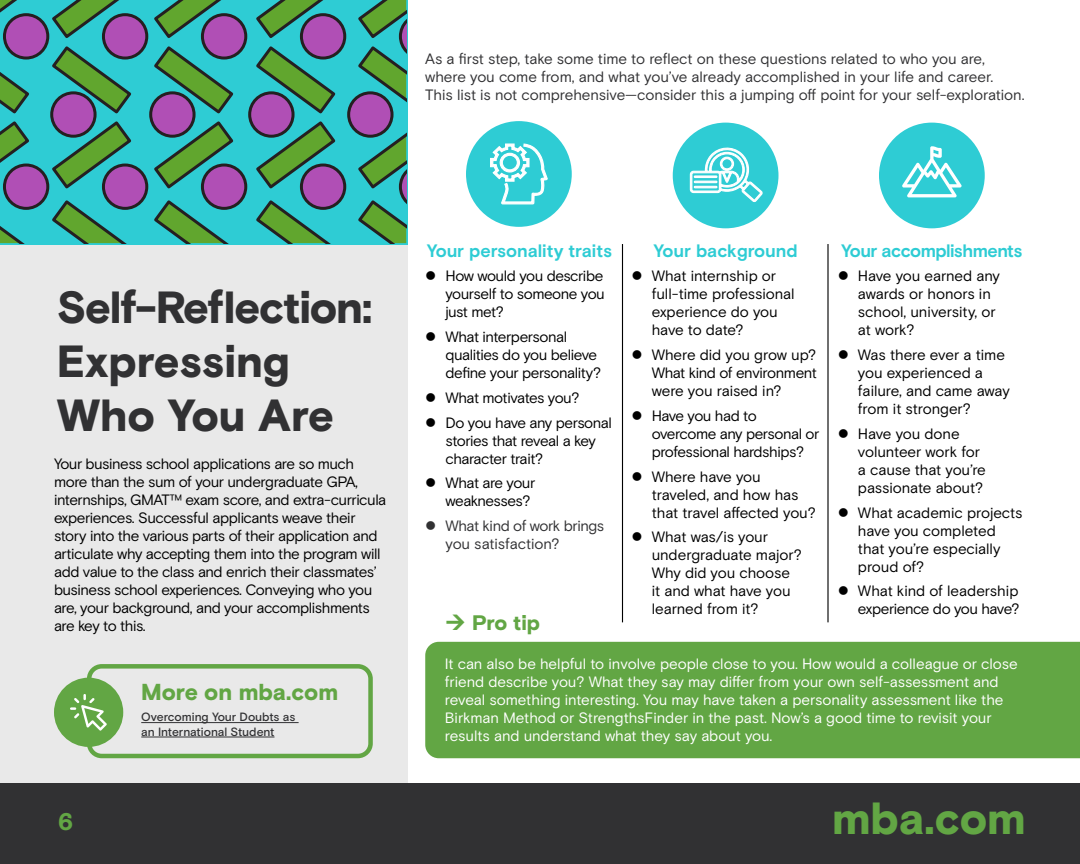
<style>
.page{position:relative;width:1080px;height:864px;background:#fff}
.page>*{position:absolute;margin:0;border:0;box-sizing:border-box;transform-origin:0 0}
.t1{font:900 45px/54px "Basis Grotesque Pro";letter-spacing:-.02em;color:#313133}
.t2{font:900 45px "Basis Grotesque Pro";letter-spacing:-.005em;color:#62a644}
.t3{font:900 24px "Basis Grotesque Pro";color:#62a644}
.t4{font:900 23.1px "Basis Grotesque Pro";letter-spacing:-.005em;color:#62a644}
.t5{font:900 21px "Basis Grotesque Pro";letter-spacing:-.01em;color:#62a644}
.t6{font:700 18px "Basis Grotesque Pro";letter-spacing:-.01em;color:#2eccd4}
.t7{font:700 18px "Basis Grotesque Pro";letter-spacing:-.03em;color:#2eccd4}
.t8{font:15px/18px "Basis Grotesque Pro";letter-spacing:-.025em;color:#000}
.t9{font:15px/18px "Basis Grotesque Pro";letter-spacing:-.005em;color:#fff}
.t10{font:15px/18px "Basis Grotesque Pro";letter-spacing:-.01em;color:#313133}
.t11{font:500 12px/14.4px "Basis Grotesque Pro";letter-spacing:-.01em;color:#313133}
</style>
<div class="page">
<div style="left:0;top:783px;width:1080px;height:81px;background:#313133"></div>
<div style="left:0;top:0;width:407px;height:783px;background:#e9e9e9"></div>
<hr style="left:141px;top:722px;width:158px;height:1px;background:#313133">
<hr style="left:141px;top:737px;width:134px;height:1px;background:#313133">
<div style="left:87px;top:664px;width:286px;height:94px;border:4px solid #62a644;border-radius:13px"></div>
<div style="left:54px;top:678px;width:69px;height:69px;background:#62a644;border-radius:50%"></div>
<svg style="left:70px;top:694px;width:37px;height:37px"></svg>
<div style="left:466px;top:121px;width:106px;height:106px;background:#2eccd4;border-radius:50%"></div>
<div style="left:673px;top:123px;width:105px;height:105px;background:#2eccd4;border-radius:50%"></div>
<div style="left:879px;top:123px;width:106px;height:105px;background:#2eccd4;border-radius:50%"></div>
<hr style="left:622px;top:244px;width:1px;height:378px;background:#000">
<hr style="left:827px;top:244px;width:2px;height:378px;background:#000">
<div style="left:425px;top:642px;width:655px;height:116px;background:#62a644"></div>
<div style="left:0;top:0;width:408px;height:244px;background:#2eccd4"></div>
<div style="left:4px;top:15px;width:44px;height:43px;background:#b04fb5;border-radius:50%"></div>
<div style="left:3px;top:13px;width:46px;height:47px;border:3px solid #241f21;border-radius:50%"></div>
<svg style="left:202px;top:15px;width:44px;height:43px"></svg>
<div style="left:201px;top:13px;width:46px;height:47px;border:3px solid #241f21;border-radius:50%"></div>
<svg style="left:301px;top:15px;width:44px;height:43px"></svg>
<div style="left:300px;top:13px;width:46px;height:47px;border:3px solid #241f21;border-radius:50%"></div>
<svg style="left:103px;top:15px;width:44px;height:43px"></svg>
<div style="left:102px;top:13px;width:46px;height:47px;border:3px solid #241f21;border-radius:50%"></div>
<svg style="left:250px;top:93px;width:43px;height:43px"></svg>
<div style="left:248px;top:91px;width:47px;height:47px;border:3px solid #241f21;border-radius:50%"></div>
<svg style="left:349px;top:93px;width:43px;height:43px"></svg>
<div style="left:347px;top:91px;width:47px;height:47px;border:3px solid #241f21;border-radius:50%"></div>
<div style="left:4px;top:165px;width:44px;height:43px;background:#b04fb5;border-radius:50%"></div>
<div style="left:3px;top:164px;width:46px;height:46px;border:3px solid #241f21;border-radius:50%"></div>
<div style="left:202px;top:165px;width:44px;height:43px;background:#b04fb5;border-radius:50%"></div>
<div style="left:201px;top:164px;width:46px;height:46px;border:3px solid #241f21;border-radius:50%"></div>
<div style="left:301px;top:165px;width:44px;height:43px;background:#b04fb5;border-radius:50%"></div>
<div style="left:300px;top:164px;width:46px;height:46px;border:3px solid #241f21;border-radius:50%"></div>
<div style="left:103px;top:165px;width:44px;height:43px;background:#b04fb5;border-radius:50%"></div>
<div style="left:102px;top:164px;width:46px;height:46px;border:3px solid #241f21;border-radius:50%"></div>
<svg style="left:0;top:0;width:32px;height:191px"></svg>
<svg style="left:49px;top:0;width:85px;height:191px"></svg>
<svg style="left:151px;top:0;width:85px;height:191px"></svg>
<svg style="left:253px;top:0;width:85px;height:191px"></svg>
<svg style="left:356px;top:0;width:50px;height:243px"></svg>
<svg style="left:256px;top:198px;width:82px;height:45px"></svg>
<svg style="left:154px;top:198px;width:82px;height:45px"></svg>
<svg style="left:52px;top:198px;width:82px;height:45px"></svg>
<svg style="left:0;top:198px;width:32px;height:45px"></svg>
<svg style="left:490px;top:143px;width:58px;height:62px"></svg>
<svg style="left:689px;top:147px;width:74px;height:55px"></svg>
<div style="left:694px;top:175px;width:23px;height:3px;border:1px solid #fff"></div>
<div style="left:694px;top:181px;width:23px;height:2px;border:1px solid #fff"></div>
<div style="left:694px;top:186px;width:23px;height:2px;border:1px solid #fff"></div>
<svg style="left:902px;top:146px;width:60px;height:51px"></svg>
<p class="t10" style="left:425px;top:51px;width:601px">As a first step, take some time to reflect on these questions related to who you are, where you come from, and what you’ve already accomplished in your life and career.<br>This list is not comprehensive—consider this a jumping off point for your self-exploration.</p>
<h1 class="t1" style="left:57px;top:283px;width:317px">Self-Reflection:<br>Expressing<br>Who You Are</h1>
<p class="t8" style="left:54px;top:455px;width:334px">Your business school applications are so much more than the sum of your undergraduate GPA, internships, GMAT™ exam score, and extra-curricula experiences. Successful applicants weave their story into the various parts of their application and articulate why accepting them into the program will add value to the class and enrich their classmates’ business school experiences. Conveying who you are, your background, and your accomplishments are key to this.</p>
<h3 class="t4" style="left:141px;top:679px;width:199px">More on mba.com</h3>
<p class="t11" style="left:141px;top:710px;width:156px">Overcoming Your Doubts as an International Student</p>
<p class="t6" style="left:427px;top:240px;width:187px">Your personality traits</p>
<p class="t8" style="left:445px;top:268px;width:161px;text-align:justify">How would you describe yourself to someone you just met?</p>
<p class="t8" style="left:445px;top:328px;width:157px">What interpersonal qualities do you believe define your personality?</p>
<p class="t8" style="left:445px;top:386px;width:168px;line-height:24.8px">What motivates you?<br>Do you have any personal</p>
<p class="t8" style="left:445px;top:432px;width:152px">stories that reveal a key character trait?</p>
<p class="t8" style="left:445px;top:475px;width:91px">What are your weaknesses?</p>
<p class="t10" style="left:445px;top:517px;width:160px">What kind of work brings you satisfaction?</p>
<p class="t6" style="left:654px;top:240px;width:146px">Your background</p>
<p class="t8" style="left:652px;top:268px;width:144px">What internship or full-time professional experience do you have to date?</p>
<p class="t8" style="left:652px;top:346px;width:167px;text-align:justify">Where did you grow up?<br>What kind of environment were you raised in?</p>
<p class="t8" style="left:652px;top:407px;width:169px">Have you had to overcome any personal or professional hardships?</p>
<p class="t8" style="left:652px;top:468px;width:166px">Where have you traveled, and how has that travel affected you?</p>
<p class="t8" style="left:652px;top:529px;width:152px">What was/is your undergraduate major?<br>Why did you choose it and what have you learned from it?</p>
<p class="t7" style="left:841px;top:240px;width:183px">Your accomplishments</p>
<p class="t8" style="left:858px;top:268px;width:144px">Have you earned any awards or honors in school, university, or at work?</p>
<p class="t8" style="left:858px;top:346px;width:154px">Was there ever a time you experienced a failure, and came away from it stronger?</p>
<p class="t8" style="left:858px;top:425px;width:129px">Have you done volunteer work for a cause that you’re passionate about?</p>
<p class="t8" style="left:858px;top:504px;width:166px">What academic projects have you completed that you’re especially proud of?</p>
<p class="t8" style="left:858px;top:583px;width:163px">What kind of leadership experience do you have?</p>
<h3 class="t5" style="left:472px;top:611px;width:69px">Pro tip</h3>
<p class="t9" style="left:445px;top:655px;width:574px">It can also be helpful to involve people close to you. How would a colleague or close friend describe you? What they say may differ from your own self-assessment and reveal something interesting. You may have taken a personality assessment like the Birkman Method or StrengthsFinder in the past. Now’s a good time to revisit your results and understand what they say about you.</p>
<h2 class="t3" style="left:58px;top:808px;width:16px">6</h2>
<h1 class="t2" style="left:832px;top:792px;width:195px">mba.com</h1>
</div>
